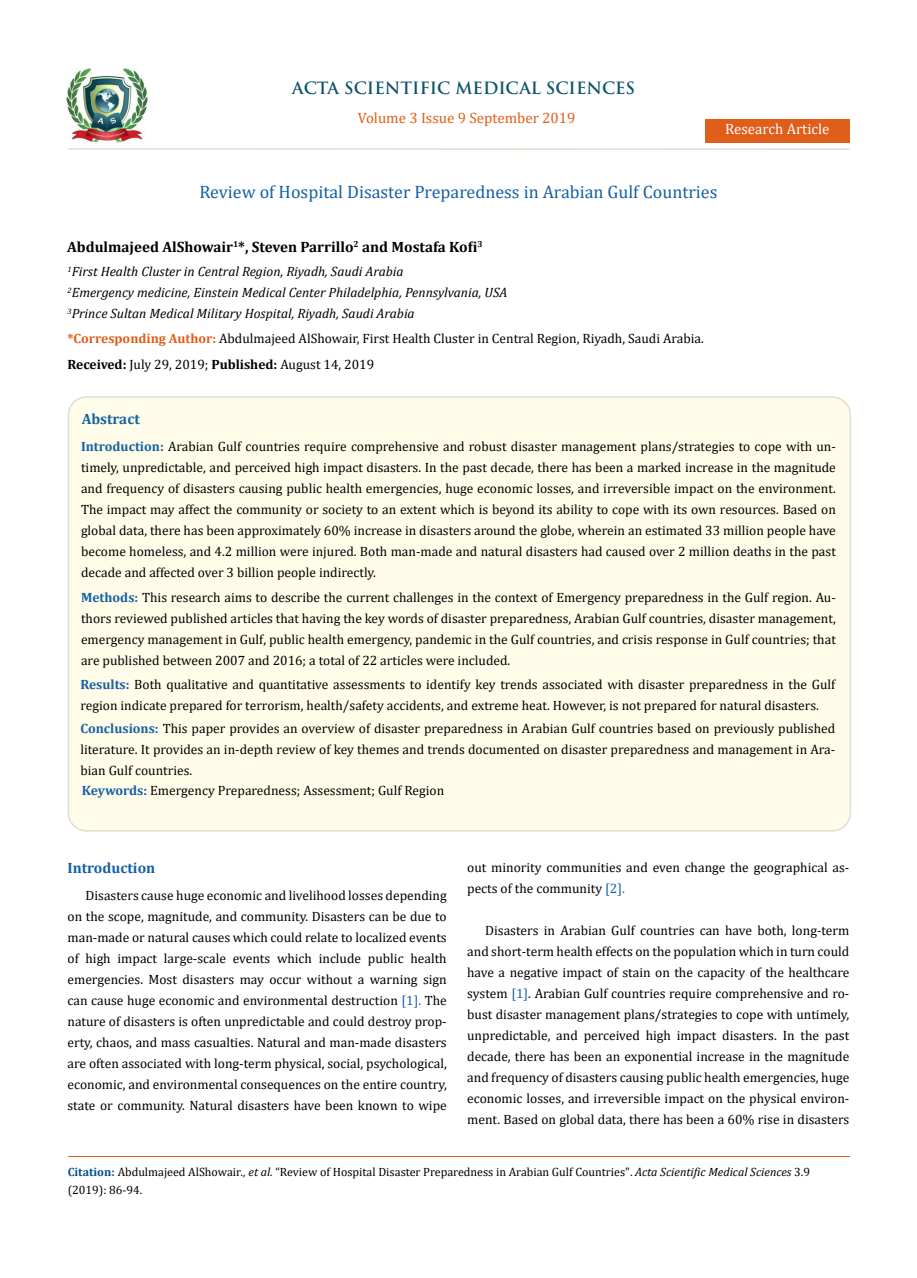
<style>
.page{position:relative;width:917px;height:1278px;background:#fff}
.page>*{position:absolute;margin:0;border:0;box-sizing:border-box;transform-origin:0 0}
.t1{font:18px "Cambria";color:#1560a6}
.t2{font:700 16.5px "Trajan Pro";color:#0e546a}
.t3{font:700 15px "Cambria";color:#000}
.t4{font:15px "Cambria";color:#e05d1a}
.t5{font:700 15px "Cambria";color:#1560a6}
.t6{font:15px "Cambria";color:#fff}
.t7{font:13.5px/21px "Cambria";color:#000;text-align:justify}
.t8{font:italic 13.5px/21px "Cambria";color:#000}
.t9{font:12px/18px "Cambria";color:#000}
.s1{font-weight:700;color:#e05d1a}
.s2{font-weight:700}
.s3{font-weight:700;color:#1560a6}
.s4{color:#1560a6}
.s5{font-weight:700;color:#035089}
.s6{font-style:italic}
</style>
<div class="page">
<img style="left:67px;top:68px;width:80px;height:74px">
<div style="left:705px;top:119px;width:144px;height:23px;background:#e05d1a"></div>
<div style="left:68px;top:397px;width:782px;height:434px;background:#fffde9;border-radius:18px"></div>
<div style="left:68px;top:396px;width:783px;height:436px;border:2px solid #e0dfcd;border-radius:18px"></div>
<hr style="left:67px;top:148px;width:782px;height:2px;background:#e0dfcd">
<hr style="left:68px;top:1156px;width:781px;height:1px;background:#e05d1a">
<p class="t2" style="left:292px;top:77px;width:344px">ACTA SCIENTIFIC MEDICAL SCIENCES</p>
<p class="t4" style="left:358px;top:109px;width:219px">Volume 3 Issue 9 September 2019</p>
<p class="t6" style="left:725px;top:120px;width:106px">Research Article</p>
<h1 class="t1" style="left:199px;top:181px;width:519px">Review of Hospital Disaster Preparedness in Arabian Gulf Countries</h1>
<p class="t3" style="left:67px;top:236px;width:417px">Abdulmajeed AlShowair<sup>1</sup>*, Steven Parrillo<sup>2</sup> and Mostafa Kofi<sup>3</sup></p>
<p class="t8" style="left:67px;top:261px;width:441px"><sup>1</sup>First Health Cluster in Central Region, Riyadh, Saudi Arabia<br><sup>2</sup>Emergency medicine, Einstein Medical Center Philadelphia, Pennsylvania, USA<br><sup>3</sup>Prince Sultan Medical Military Hospital, Riyadh, Saudi Arabia</p>
<p class="t7" style="left:67px;top:328px;width:638px"><span class="s1">*Corresponding Author:</span> Abdulmajeed AlShowair, First Health Cluster in Central Region, Riyadh, Saudi Arabia.</p>
<p class="t7" style="left:67px;top:354px;width:308px"><span class="s2">Received:</span> July 29, 2019; <span class="s2">Published:</span> August 14, 2019</p>
<p class="t5" style="left:82px;top:409px;width:60px">Abstract</p>
<p class="t7" style="left:81px;top:436px;width:756px"><span class="s3">Introduction:</span> Arabian Gulf countries require comprehensive and robust disaster management plans/strategies to cope with un&shy;timely, unpredictable, and perceived high impact disasters. In the past decade, there has been a marked increase in the magnitude and frequency of disasters causing public health emergencies, huge economic losses, and irreversible impact on the environment.<br>The impact may affect the community or society to an extent which is beyond its ability to cope with its own resources. Based on global data, there has been approximately 60% increase in disasters around the globe, wherein an estimated 33 million people have become homeless, and 4.2 million were injured. Both man-made and natural disasters had caused over 2 million deaths in the past decade and affected over 3 billion people indirectly.</p>
<p class="t7" style="left:81px;top:587px;width:756px"><span class="s3">Methods:</span> This research aims to describe the current challenges in the context of Emergency preparedness in the Gulf region. Au&shy;thors reviewed published articles that having the key words of disaster preparedness, Arabian Gulf countries, disaster management, emergency management in Gulf, public health emergency, pandemic in the Gulf countries, and crisis response in Gulf countries; that are published between 2007 and 2016; a total of 22 articles were included.</p>
<p class="t7" style="left:80px;top:674px;width:756px"><span class="s3">Results:</span> Both qualitative and quantitative assessments to identify key trends associated with disaster preparedness in the Gulf region indicate prepared for terrorism, health/safety accidents, and extreme heat. However, is not prepared for natural disasters.</p>
<p class="t7" style="left:80px;top:718px;width:756px"><span class="s3">Conclusions:</span> This paper provides an overview of disaster preparedness in Arabian Gulf countries based on previously published literature. It provides an in-depth review of key themes and trends documented on disaster preparedness and management in Ara&shy;bian Gulf countries.</p>
<p class="t7" style="left:82px;top:780px;width:364px"><span class="s3">Keywords:</span> Emergency Preparedness; Assessment; Gulf Region</p>
<p class="t5" style="left:67px;top:857px;width:89px">Introduction</p>
<p class="t7" style="left:67px;top:885px;width:381px;text-indent:18px">Disasters cause huge economic and livelihood losses depending on the scope, magnitude, and community. Disasters can be due to man-made or natural causes which could relate to localized events of high impact large-scale events which include public health emergencies. Most disasters may occur without a warning sign can cause huge economic and environmental destruction <span class="s4">[1].</span> The nature of disasters is often unpredictable and could destroy prop&shy;erty, chaos, and mass casualties. Natural and man-made disasters are often associated with long-term physical, social, psychological, economic, and environmental consequences on the entire country, state or community. Natural disasters have been known to wipe</p>
<p class="t7" style="left:467px;top:856px;width:383px">out minority communities and even change the geographical as&shy;pects of the community <span class="s4">[2].</span></p>
<p class="t7" style="left:467px;top:919px;width:383px;text-indent:18px">Disasters in Arabian Gulf countries can have both, long-term and short-term health effects on the population which in turn could have a negative impact of stain on the capacity of the healthcare system <span class="s4">[1]</span>. Arabian Gulf countries require comprehensive and ro&shy;bust disaster management plans/strategies to cope with untimely, unpredictable, and perceived high impact disasters. In the past decade, there has been an exponential increase in the magnitude and frequency of disasters causing public health emergencies, huge economic losses, and irreversible impact on the physical environ&shy;ment. Based on global data, there has been a 60% rise in disasters</p>
<p class="t9" style="left:68px;top:1163px;width:743px"><span class="s5">Citation:</span> Abdulmajeed AlShowair<span class="s6">., et al.</span> “Review of Hospital Disaster Preparedness in Arabian Gulf Countries". <span class="s6">Acta Scientific Medical Sciences</span> 3.9 (2019): 86-94.</p>
</div>
